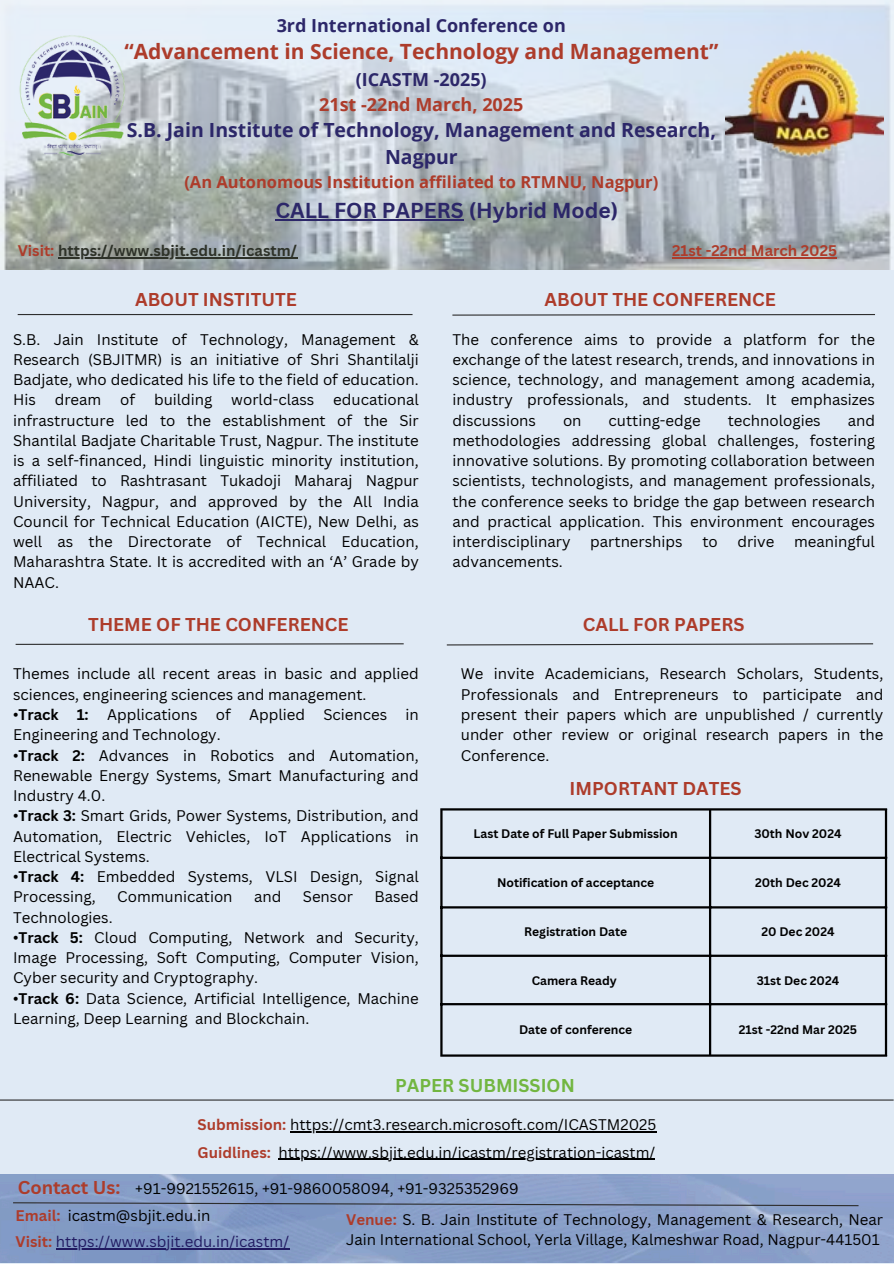
<style>
.page{position:relative;width:894px;height:1264px;background:#fff}
.page>*{position:absolute;margin:0;border:0;box-sizing:border-box;transform-origin:0 0}
.t1{font:700 21px "Open Sans";color:#ad3c2b}
.t2{font:700 21px "Canva Sans";color:#2c2769}
.t3{font:700 19.5px/27px "Open Sans";color:#2c2769;text-align:center}
.t4{font:700 18px "Canva Sans";color:#ad3c2b}
.t5{font:700 18px/24.8px "Open Sans";color:#ad3c2b;text-align:center}
.t6{font:700 18px "Open Sans";color:#2c2769}
.t7{font:700 18px "Canva Sans";color:#72b641}
.t8{font:700 16.5px "Open Sans";color:#ad3c2b}
.t9{font:15px/20.2px "Canva Sans";color:#000;text-align:justify}
.t10{font:15px "Canva Sans";color:#211b62}
.t11{font:700 15px "Canva Sans";color:#2e3229}
.t12{font:700 15px "Canva Sans";color:#ad3c2b}
.t13{font:700 12px "Canva Sans";color:#000}
.s1{color:#2c2769}
.s2{color:#ad3c2b}
.s3{font-weight:700}
.s4{font-weight:700;color:#ad3c2b}
</style>
<div class="page">
<div style="left:0;top:0;width:893px;height:1263px;background:#e0eaf5"></div>
<img style="left:0;top:0;width:893px;height:269px">
<img style="left:13px;top:35px;width:122px;height:125px">
<img style="left:725px;top:47px;width:157px;height:112px">
<hr style="left:18px;top:314px;width:394px;height:1px;background:#2e2e2e">
<svg style="left:452px;top:314px;width:423px;height:2px"></svg>
<svg style="left:15px;top:643px;width:389px;height:2px"></svg>
<svg style="left:446px;top:643px;width:428px;height:3px"></svg>
<img style="left:0;top:1174px;width:893px;height:88px">
<svg style="left:12px;top:1201px;width:847px;height:5px"></svg>
<hr style="left:440px;top:810px;width:2px;height:244px;background:#000">
<hr style="left:708px;top:810px;width:3px;height:244px;background:#000">
<hr style="left:884px;top:810px;width:2px;height:244px;background:#000">
<hr style="left:440px;top:808px;width:446px;height:2px;background:#000">
<hr style="left:440px;top:856px;width:446px;height:3px;background:#000">
<hr style="left:440px;top:906px;width:446px;height:2px;background:#000">
<hr style="left:440px;top:954px;width:446px;height:2px;background:#000">
<hr style="left:440px;top:1003px;width:446px;height:2px;background:#000">
<hr style="left:440px;top:1054px;width:446px;height:2px;background:#000">
<hr style="left:275px;top:219px;width:188px;height:1px;background:#2c2769">
<hr style="left:56px;top:1248px;width:233px;height:1px;background:#211b62">
<hr style="left:290px;top:1131px;width:366px;height:1px;background:#000">
<hr style="left:278px;top:1158px;width:377px;height:1px;background:#000">
<hr style="left:0;top:1099px;width:893px;height:1px;background:#2e2e2e">
<hr style="left:58px;top:257px;width:239px;height:1px;background:#2e3229">
<hr style="left:672px;top:257px;width:164px;height:1px;background:#ad3c2b">
<p class="t6" style="left:276px;top:13px;width:290px">3rd International Conference on</p>
<p class="t1" style="left:124px;top:37px;width:595px">“Advancement in Science, Technology and Management”</p>
<p class="t5" style="left:319px;top:67px;width:206px"><span class="s1">(ICASTM -2025)<br></span>21st -22nd March, 2025</p>
<p class="t3" style="left:127px;top:116px;width:590px">S.B. Jain Institute of Technology, Management and Research,<br>Nagpur</p>
<p class="t8" style="left:184px;top:170px;width:475px">(An Autonomous Institution affiliated to RTMNU, Nagpur)</p>
<p class="t2" style="left:275px;top:195px;width:344px">CALL FOR PAPERS (Hybrid Mode)</p>
<p class="t11" style="left:18px;top:240px;width:281px"><span class="s2">Visit:</span> https://www.sbjit.edu.in/icastm/</p>
<p class="t12" style="left:672px;top:240px;width:166px">21st -22nd March 2025</p>
<p class="t4" style="left:135px;top:286px;width:163px">ABOUT INSTITUTE</p>
<p class="t9" style="left:13px;top:328px;width:407px">S.B. Jain Institute of Technology, Management &amp; Research (SBJITMR) is an initiative of Shri Shantilalji Badjate, who dedicated his life to the field of education.<br>His</p>
<p class="t9" style="left:55px;top:389px;width:48px">dream</p>
<p class="t9" style="left:120px;top:389px;width:17px">of</p>
<p class="t9" style="left:154px;top:389px;width:60px">building</p>
<p class="t9" style="left:231px;top:389px;width:85px">world-class</p>
<p class="t9" style="left:13px;top:389px;width:407px;text-indent:320px">educational infrastructure led to the establishment of the Sir Shantilal Badjate Charitable Trust, Nagpur. The institute is a self-financed, Hindi linguistic minority institution, affiliated to Rashtrasant Tukadoji Maharaj Nagpur University, Nagpur, and approved by the All India Council for Technical Education (AICTE), New Delhi, as well as the Directorate of Technical Education, Maharashtra State. It is accredited with an ‘A’ Grade by NAAC.</p>
<p class="t4" style="left:88px;top:611px;width:262px">THEME OF THE CONFERENCE</p>
<p class="t9" style="left:13px;top:663px;width:407px">Themes include all recent areas in basic and applied sciences, engineering sciences and management.</p>
<p class="t9" style="left:13px;top:704px;width:407px">•<span class="s3">Track 1:</span> Applications of Applied Sciences in<br>Engineering and Technology.</p>
<h2 class="t9" style="left:13px;top:744px;width:407px">•<span class="s3">Track 2:</span> Advances in Robotics and Automation, Renewable Energy Systems, Smart Manufacturing and Industry 4.0.</h2>
<p class="t9" style="left:13px;top:805px;width:407px">•<span class="s3">Track 3:</span> Smart Grids, Power Systems, Distribution, and Automation, Electric Vehicles, IoT Applications in Electrical Systems.</p>
<p class="t9" style="left:13px;top:866px;width:407px">•<span class="s3">Track 4:</span> Embedded Systems, VLSI Design, Signal<br>Processing,</p>
<p class="t9" style="left:117px;top:886px;width:117px">Communication</p>
<p class="t9" style="left:254px;top:886px;width:29px">and</p>
<p class="t9" style="left:303px;top:886px;width:52px">Sensor</p>
<p class="t9" style="left:374px;top:886px;width:46px">Based</p>
<p class="t9" style="left:13px;top:906px;width:101px">Technologies.</p>
<p class="t9" style="left:13px;top:926px;width:407px">•<span class="s3">Track 5:</span> Cloud Computing, Network and Security, Image Processing, Soft Computing, Computer Vision, Cyber security and Cryptography.</p>
<p class="t9" style="left:13px;top:987px;width:407px">•<span class="s3">Track 6:</span> Data Science, Artificial Intelligence, Machine<br>Learning, Deep Learning and Blockchain.</p>
<p class="t4" style="left:544px;top:286px;width:233px">ABOUT THE CONFERENCE</p>
<p class="t9" style="left:452px;top:328px;width:424px">The conference aims to provide a platform for the exchange of the latest research, trends, and innovations in science, technology, and management among academia, industry professionals, and students. It emphasizes discussions</p>
<p class="t9" style="left:452px;top:409px;width:424px;text-indent:395px">and methodologies addressing global challenges, fostering innovative solutions. By promoting collaboration between scientists, technologists, and management professionals, the conference seeks to bridge the gap between research and practical application. This environment encourages interdisciplinary</p>
<p class="t9" style="left:563px;top:409px;width:20px">on</p>
<p class="t9" style="left:608px;top:409px;width:94px">cutting-edge</p>
<p class="t9" style="left:727px;top:409px;width:94px">technologies</p>
<p class="t9" style="left:590px;top:531px;width:94px">partnerships</p>
<p class="t9" style="left:702px;top:531px;width:17px">to</p>
<p class="t9" style="left:737px;top:531px;width:39px">drive</p>
<p class="t9" style="left:793px;top:531px;width:82px">meaningful</p>
<p class="t9" style="left:452px;top:551px;width:112px">advancements.</p>
<p class="t4" style="left:582px;top:611px;width:163px">CALL FOR PAPERS</p>
<p class="t9" style="left:460px;top:663px;width:424px">We invite Academicians, Research Scholars, Students, Professionals and Entrepreneurs to participate and present their papers which are unpublished / currently under other review or original research papers in the Conference.</p>
<p class="t4" style="left:569px;top:776px;width:173px">IMPORTANT DATES</p>
<p class="t13" style="left:473px;top:825px;width:206px">Last Date of Full Paper Submission</p>
<h1 class="t13" style="left:754px;top:825px;width:89px">30th Nov 2024</h1>
<h4 class="t13" style="left:497px;top:873px;width:159px">Notification of acceptance</h4>
<h4 class="t13" style="left:754px;top:873px;width:87px">20th Dec 2024</h4>
<h2 class="t13" style="left:524px;top:923px;width:105px">Registration Date</h2>
<h2 class="t13" style="left:761px;top:923px;width:75px">20 Dec 2024</h2>
<p class="t13" style="left:531px;top:971px;width:87px">Camera Ready</p>
<p class="t13" style="left:756px;top:971px;width:84px">31st Dec 2024</p>
<h2 class="t13" style="left:519px;top:1021px;width:115px">Date of conference</h2>
<h2 class="t13" style="left:738px;top:1021px;width:120px">21st -22nd Mar 2025</h2>
<h3 class="t7" style="left:395px;top:1072px;width:181px">PAPER SUBMISSION</h3>
<p class="t9" style="left:197px;top:1114px;width:460px"><span class="s4">Submission:</span> https://cmt3.research.microsoft.com/ICASTM2025</p>
<p class="t12" style="left:197px;top:1141px;width:75px">Guidlines:</p>
<p class="t9" style="left:278px;top:1141px;width:378px">https://www.sbjit.edu.in/icastm/registration-icastm/</p>
<p class="t4" style="left:18px;top:1174px;width:104px">Contact Us:</p>
<h2 class="t12" style="left:16px;top:1204px;width:46px">Email:</h2>
<p class="t9" style="left:68px;top:1204px;width:144px">icastm@sbjit.edu.in</p>
<p class="t10" style="left:16px;top:1231px;width:275px"><span class="s4">Visit:</span> https://www.sbjit.edu.in/icastm/</p>
<p class="t9" style="left:135px;top:1178px;width:385px">+91-9921552615, +91-9860058094, +91-9325352969</p>
<p class="t9" style="left:346px;top:1208px;width:538px"><span class="s4">Venue:</span> S. B. Jain Institute of Technology, Management &amp; Research, Near<br>Jain International School, Yerla Village, Kalmeshwar Road, Nagpur-441501</p>
</div>
